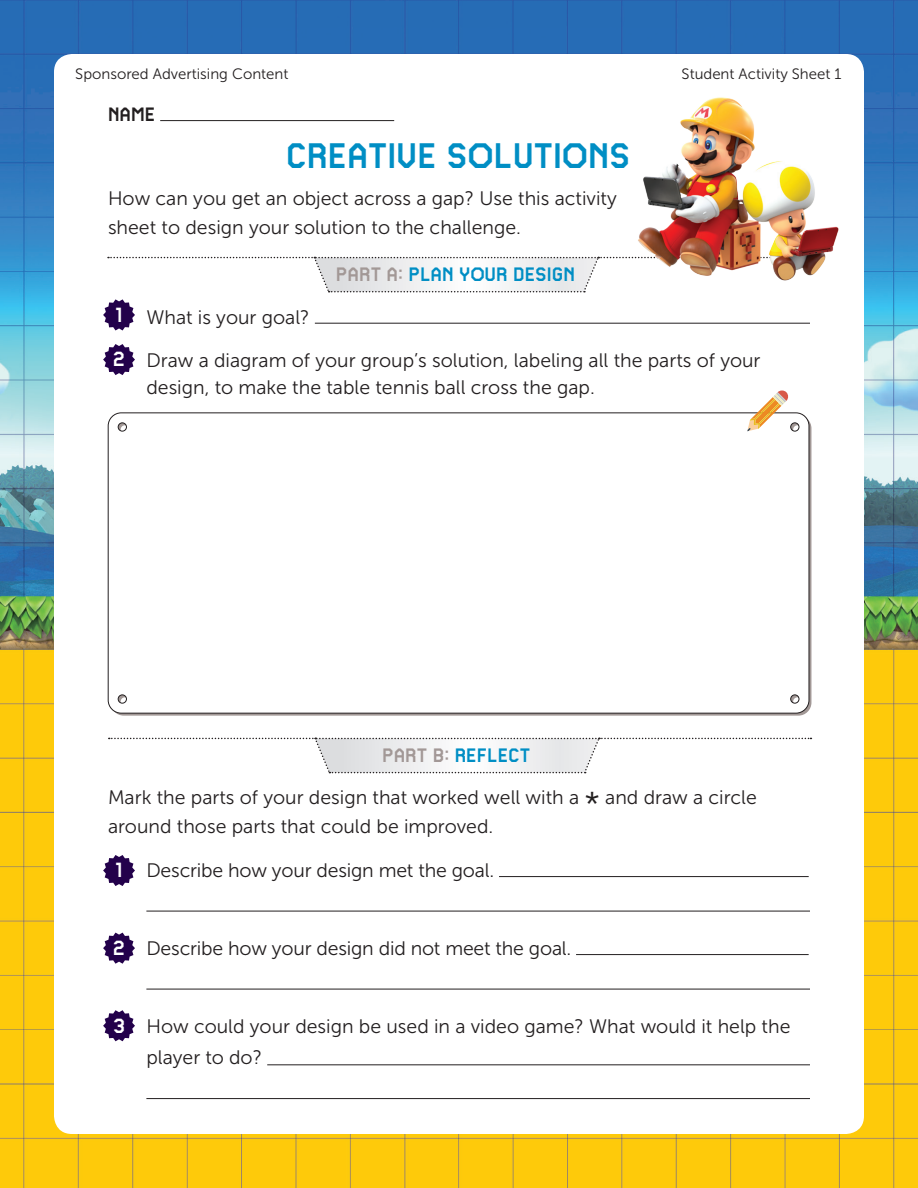
<style>
.page{position:relative;width:918px;height:1188px;background:#fff}
.page>*{position:absolute;margin:0;border:0;box-sizing:border-box;transform-origin:0 0}
.LEGAL_CREDIT-TXT{font:33px "MARIO30 th";color:#008ec4}
.LEGAL_CREDIT-TXT-2{font:19.5px/28.5px "Museo Sans 300";color:#231f20}
.LEGAL_CREDIT-TXT-3{font:19.05px "MARIO30 th";color:#fff}
.LEGAL_CREDIT-TXT-4{font:18.15px "MARIO30 th";color:#008ec4}
.LEGAL_CREDIT-TXT-5{font:18px "MARIO30 th";color:#231f20}
.LEGAL_CREDIT-TXT-6{font:15px "Museo Sans 300";color:#231f20}
.s1{color:#a29896}
.s2{font-size:33px}
</style>
<div class="page">
<img style="left:0;top:0;width:918px;height:1188px">
<div style="left:54px;top:54px;width:810px;height:1080px;background:#fff;border-radius:18px"></div>
<svg style="left:108px;top:412px;width:701px;height:302px"></svg>
<svg style="left:747px;top:390px;width:41px;height:41px"></svg>
<svg style="left:108px;top:257px;width:512px;height:35px"></svg>
<svg style="left:109px;top:738px;width:702px;height:35px"></svg>
<img style="left:620px;top:97px;width:219px;height:184px">
<hr style="left:315px;top:323px;width:495px;height:1px;background:#231f20">
<svg style="left:103px;top:344px;width:32px;height:31px"></svg>
<svg style="left:103px;top:299px;width:32px;height:31px"></svg>
<hr style="left:499px;top:876px;width:310px;height:1px;background:#231f20">
<hr style="left:146px;top:911px;width:664px;height:1px;background:#231f20">
<hr style="left:576px;top:954px;width:233px;height:1px;background:#231f20">
<hr style="left:146px;top:989px;width:664px;height:1px;background:#231f20">
<hr style="left:267px;top:1064px;width:543px;height:1px;background:#231f20">
<hr style="left:146px;top:1098px;width:664px;height:1px;background:#231f20">
<svg style="left:103px;top:855px;width:32px;height:31px"></svg>
<svg style="left:103px;top:933px;width:32px;height:31px"></svg>
<hr style="left:160px;top:120px;width:234px;height:1px;background:#231f20">
<svg style="left:103px;top:1010px;width:32px;height:31px"></svg>
<p class="LEGAL_CREDIT-TXT-6" style="left:75px;top:66px;width:215px">Sponsored Advertising Content</p>
<p class="LEGAL_CREDIT-TXT-6" style="left:682px;top:66px;width:161px">Student Activity Sheet 1</p>
<p class="LEGAL_CREDIT-TXT-5" style="left:108px;top:106px;width:49px">NAME</p>
<p class="LEGAL_CREDIT-TXT" style="left:286px;top:139px;width:346px">CREATIVE SOLUTIONS</p>
<p class="LEGAL_CREDIT-TXT-2" style="left:108px;top:184px;width:510px">How can you get an object across a gap? Use this activity sheet to design your solution to the challenge.</p>
<p class="LEGAL_CREDIT-TXT-3" style="left:115px;top:305px;width:10px">1</p>
<p class="LEGAL_CREDIT-TXT-3" style="left:113px;top:350px;width:14px">2</p>
<p class="LEGAL_CREDIT-TXT-4" style="left:336px;top:265px;width:240px"><span class="s1">PART A:</span> PLAN YOUR DESIGN</p>
<p class="LEGAL_CREDIT-TXT-2" style="left:146px;top:303px;width:165px">What is your goal?</p>
<p class="LEGAL_CREDIT-TXT-2" style="left:146px;top:346px;width:616px">Draw a diagram of your group’s solution, labeling all the parts of your</p>
<p class="LEGAL_CREDIT-TXT-2" style="left:146px;top:373px;width:450px">design, to make the table tennis ball cross the gap.</p>
<p class="LEGAL_CREDIT-TXT-4" style="left:382px;top:746px;width:150px"><span class="s1">PART B:</span> REFLECT</p>
<p class="LEGAL_CREDIT-TXT-2" style="left:108px;top:783px;width:650px">Mark the parts of your design that worked well with a <span class="s2">*</span> and draw a circle around those parts that could be improved.</p>
<p class="LEGAL_CREDIT-TXT-3" style="left:115px;top:861px;width:10px">1</p>
<p class="LEGAL_CREDIT-TXT-2" style="left:146px;top:856px;width:349px">Describe how your design met the goal.</p>
<p class="LEGAL_CREDIT-TXT-3" style="left:113px;top:938px;width:14px">2</p>
<p class="LEGAL_CREDIT-TXT-2" style="left:146px;top:934px;width:427px">Describe how your design did not meet the goal.</p>
<p class="LEGAL_CREDIT-TXT-3" style="left:113px;top:1016px;width:14px">3</p>
<p class="LEGAL_CREDIT-TXT-2" style="left:146px;top:1011px;width:646px;line-height:31.5px">How could your design be used in a video game? What would it help the player to do?</p>
</div>
